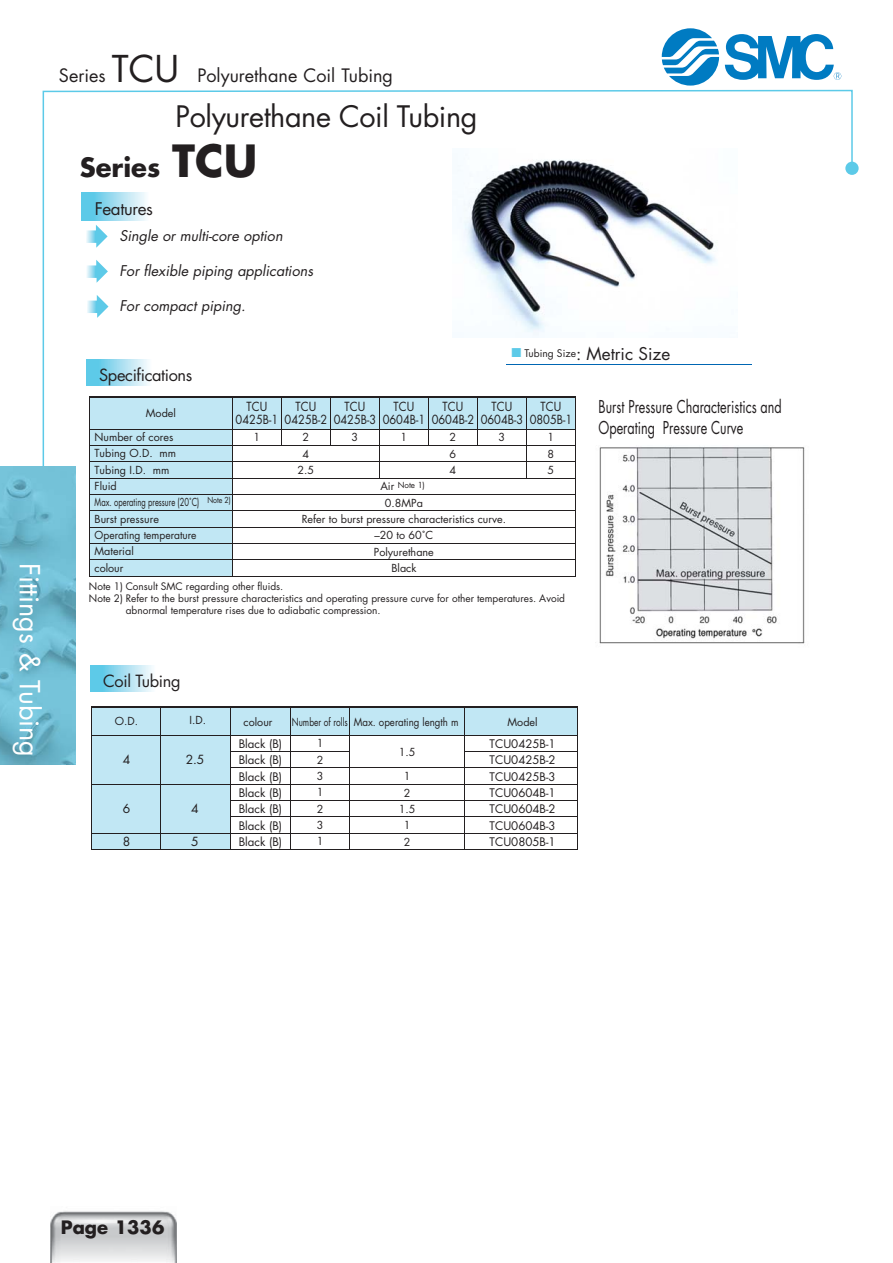
<style>
.page{position:relative;width:893px;height:1263px;background:#fff}
.page>*{position:absolute;margin:0;border:0;box-sizing:border-box;transform-origin:0 0}
.t1{font:28.8px "Futura";letter-spacing:-.015em;color:#231f20}
.t2{font:27px "Futura";color:#fff}
.t3{font:700 25.95px "Futura";color:#231f20}
.t4{font:18px "Futura";color:#231f20}
.t5{font:700 18px "Futura";color:#231f20}
.t6{font:17.25px/20.1px "Futura";color:#231f20;scale:.73 1}
.t7{font:17.1px "Futura";color:#231f20}
.t8{font:16.95px "Futura";letter-spacing:-.02em;color:#231f20}
.t9{font:16.35px "Futura";letter-spacing:-.02em;color:#231f20}
.t10{font:italic 14.4px "Futura";color:#231f20}
.t11{font:12.3px/12.9px "Futura";color:#231f20;text-align:center;scale:.9 1}
.t12{font:12.3px "Futura";color:#231f20}
.t13{font:11.55px/16.4px "Futura";color:#231f20;text-align:justify}
.t14{font:10.8px/16.4px "Futura";color:#231f20;text-align:justify}
.t15{font:10.8px "Futura";color:#231f20;scale:.77 1}
.t16{font:10.05px "Futura";color:#231f20}
.t17{font:8.1px "Futura";color:#231f20}
.t18{font:8.1px "Futura";color:#231f20;scale:.87 1}
.s1{font-size:36px}
.s2{font-size:43.2px}
.s3{font-size:10.8px}
</style>
<div class="page">
<svg style="left:42px;top:89px;width:811px;height:378px"></svg>
<img style="left:0;top:467px;width:76px;height:298px">
<img style="left:51px;top:1211px;width:125px;height:52px">
<div style="left:845px;top:162px;width:13px;height:13px;background:#5ccae8;border-radius:50%"></div>
<svg style="left:661px;top:28px;width:180px;height:58px"></svg>
<img style="left:595px;top:423px;width:215px;height:221px">
<svg style="left:91px;top:665px;width:61px;height:27px;background:#9ddcf0"></svg>
<svg style="left:83px;top:225px;width:25px;height:23px"></svg>
<svg style="left:82px;top:193px;width:99px;height:27px"></svg>
<svg style="left:83px;top:260px;width:25px;height:23px"></svg>
<svg style="left:83px;top:295px;width:25px;height:23px"></svg>
<hr style="left:506px;top:364px;width:246px;height:1px;background:#0066b3">
<svg style="left:87px;top:360px;width:95px;height:26px"></svg>
<div style="left:91px;top:736px;width:140px;height:113px;background:#c1e7f4"></div>
<div style="left:91px;top:707px;width:486px;height:28px;background:#c1e7f4"></div>
<div style="left:90px;top:429px;width:142px;height:147px;background:#c1e7f4"></div>
<div style="left:90px;top:397px;width:485px;height:32px;background:#c1e7f4"></div>
<hr style="left:90px;top:396px;width:485px;height:1px;background:#231f20">
<hr style="left:91px;top:706px;width:486px;height:1px;background:#231f20">
<hr style="left:91px;top:735px;width:486px;height:1px;background:#231f20">
<hr style="left:464px;top:751px;width:113px;height:1px;background:#231f20">
<hr style="left:231px;top:751px;width:119px;height:1px;background:#231f20">
<hr style="left:231px;top:767px;width:346px;height:1px;background:#231f20">
<hr style="left:91px;top:784px;width:486px;height:1px;background:#231f20">
<hr style="left:231px;top:800px;width:346px;height:1px;background:#231f20">
<hr style="left:231px;top:816px;width:346px;height:1px;background:#231f20">
<hr style="left:91px;top:833px;width:486px;height:1px;background:#231f20">
<hr style="left:91px;top:849px;width:486px;height:1px;background:#231f20">
<hr style="left:90px;top:429px;width:485px;height:1px;background:#231f20">
<hr style="left:90px;top:445px;width:485px;height:1px;background:#231f20">
<hr style="left:90px;top:462px;width:485px;height:1px;background:#231f20">
<hr style="left:90px;top:478px;width:485px;height:1px;background:#231f20">
<hr style="left:90px;top:494px;width:485px;height:1px;background:#231f20">
<hr style="left:90px;top:511px;width:485px;height:1px;background:#231f20">
<hr style="left:90px;top:527px;width:485px;height:1px;background:#231f20">
<hr style="left:90px;top:543px;width:485px;height:1px;background:#231f20">
<hr style="left:90px;top:560px;width:485px;height:1px;background:#231f20">
<hr style="left:90px;top:576px;width:485px;height:1px;background:#231f20">
<hr style="left:232px;top:396px;width:1px;height:180px;background:#231f20">
<hr style="left:575px;top:396px;width:1px;height:180px;background:#231f20">
<hr style="left:89px;top:396px;width:1px;height:180px;background:#231f20">
<hr style="left:281px;top:396px;width:1px;height:50px;background:#231f20">
<hr style="left:330px;top:396px;width:1px;height:50px;background:#231f20">
<hr style="left:379px;top:396px;width:1px;height:82px;background:#231f20">
<hr style="left:428px;top:396px;width:1px;height:50px;background:#231f20">
<hr style="left:477px;top:396px;width:1px;height:50px;background:#231f20">
<hr style="left:526px;top:396px;width:1px;height:82px;background:#231f20">
<hr style="left:91px;top:707px;width:1px;height:142px;background:#231f20">
<hr style="left:160px;top:707px;width:1px;height:142px;background:#231f20">
<hr style="left:230px;top:707px;width:1px;height:142px;background:#231f20">
<hr style="left:290px;top:707px;width:1px;height:142px;background:#231f20">
<hr style="left:349px;top:707px;width:1px;height:142px;background:#231f20">
<hr style="left:576px;top:707px;width:1px;height:142px;background:#231f20">
<hr style="left:464px;top:707px;width:1px;height:142px;background:#231f20">
<img style="left:452px;top:148px;width:285px;height:190px">
<svg style="left:512px;top:348px;width:9px;height:9px"></svg>
<h2 class="t2" style="left:42px;top:563px;width:196px;rotate:90deg">Fittings &amp; Tubing</h2>
<h3 class="t4" style="left:59px;top:67px;width:335px">Series <span class="s1">TCU</span> Polyurethane Coil Tubing</h3>
<h1 class="t1" style="left:176px;top:103px;width:303px">Polyurethane Coil Tubing</h1>
<h3 class="t3" style="left:80px;top:156px;width:179px">Series <span class="s2">TCU</span></h3>
<h3 class="t8" style="left:95px;top:201px;width:60px">Features</h3>
<h3 class="t10" style="left:119px;top:229px;width:165px">Single or multi-core option</h3>
<h3 class="t10" style="left:119px;top:264px;width:195px">For flexible piping applications</h3>
<h3 class="t10" style="left:119px;top:299px;width:128px">For compact piping.</h3>
<h3 class="t7" style="left:524px;top:345px;width:147px"><sup>Tubing</sup> <sup>Size</sup>: Metric Size</h3>
<h3 class="t9" style="left:99px;top:367px;width:95px">Specifications</h3>
<p class="t14" style="left:146px;top:405px;width:32px">Model</p>
<p class="t14" style="left:95px;top:430px;width:106px;text-align:left">Number of cores<br>Tubing O.D. mm<br>Tubing I.D. mm<br>Fluid<br>Max. operating pressure (20˚C)<br>Burst pressure<br>Operating temperature<br>Material<br>colour</p>
<p class="t11" style="left:236px;top:401px;width:49px">TCU<br>0425B-1</p>
<p class="t14" style="left:253px;top:430px;width:8px">1</p>
<p class="t18" style="left:207px;top:496px;width:29px">Note 2)</p>
<p class="t11" style="left:285px;top:401px;width:49px">TCU<br>0425B-2</p>
<p class="t14" style="left:297px;top:430px;width:18px;text-align:center">2<br>4<br>2.5</p>
<p class="t11" style="left:333px;top:401px;width:49px">TCU<br>0425B-3</p>
<p class="t14" style="left:351px;top:430px;width:8px">3</p>
<p class="t11" style="left:382px;top:401px;width:49px">TCU<br>0604B-1</p>
<p class="t14" style="left:400px;top:430px;width:8px">1</p>
<p class="t11" style="left:431px;top:401px;width:49px">TCU<br>0604B-2</p>
<p class="t14" style="left:449px;top:430px;width:8px">2<br>6<br>4</p>
<p class="t11" style="left:480px;top:401px;width:49px">TCU<br>0604B-3</p>
<p class="t14" style="left:498px;top:430px;width:8px">3</p>
<p class="t17" style="left:380px;top:481px;width:46px"><span class="s3">Air</span> Note 1)</p>
<p class="t14" style="left:302px;top:495px;width:206px;text-align:center">0.8MPa<br>Refer to burst pressure characteristics curve. –20 to 60˚C<br>Polyurethane<br>Black</p>
<p class="t11" style="left:529px;top:401px;width:49px">TCU<br>0805B-1</p>
<p class="t14" style="left:547px;top:430px;width:8px">1<br>8<br>5</p>
<p class="t16" style="left:89px;top:582px;width:196px">Note 1) Consult SMC regarding other fluids.</p>
<p class="t16" style="left:89px;top:594px;width:477px">Note 2) Refer to the burst pressure characteristics and operating pressure curve for other temperatures. Avoid</p>
<p class="t16" style="left:126px;top:606px;width:256px">abnormal temperature rises due to adiabatic compression.</p>
<h3 class="t9" style="left:103px;top:673px;width:79px">Coil Tubing</h3>
<p class="t14" style="left:115px;top:714px;width:25px">O.D.</p>
<p class="t12" style="left:123px;top:754px;width:9px">4</p>
<p class="t12" style="left:123px;top:803px;width:9px">6</p>
<p class="t12" style="left:123px;top:835px;width:9px">8</p>
<p class="t14" style="left:189px;top:713px;width:18px">I.D.</p>
<p class="t12" style="left:186px;top:754px;width:20px">2.5</p>
<p class="t12" style="left:191px;top:803px;width:9px">4</p>
<p class="t12" style="left:191px;top:835px;width:9px">5</p>
<p class="t14" style="left:243px;top:714px;width:30px">colour</p>
<p class="t13" style="left:239px;top:736px;width:45px">Black (B)<br>Black (B)<br>Black (B)<br>Black (B)<br>Black (B)<br>Black (B)<br>Black (B)</p>
<p class="t15" style="left:292px;top:717px;width:218px">Number of rolls Max. operating length m</p>
<p class="t14" style="left:507px;top:714px;width:32px">Model</p>
<p class="t14" style="left:317px;top:736px;width:8px">1<br>2<br>3<br>1<br>2<br>3<br>1</p>
<p class="t14" style="left:399px;top:745px;width:18px">1.5</p>
<p class="t14" style="left:399px;top:769px;width:18px;text-align:center">1<br>2<br>1.5<br>1<br>2</p>
<p class="t13" style="left:489px;top:736px;width:67px">TCU0425B-1<br>TCU0425B-2<br>TCU0425B-3<br>TCU0604B-1<br>TCU0604B-2<br>TCU0604B-3<br>TCU0805B-1</p>
<h3 class="t6" style="left:598px;top:398px;width:252px">Burst Pressure Characteristics and<br>Operating Pressure Curve</h3>
<h3 class="t5" style="left:61px;top:1219px;width:105px">Page 1336</h3>
</div>
